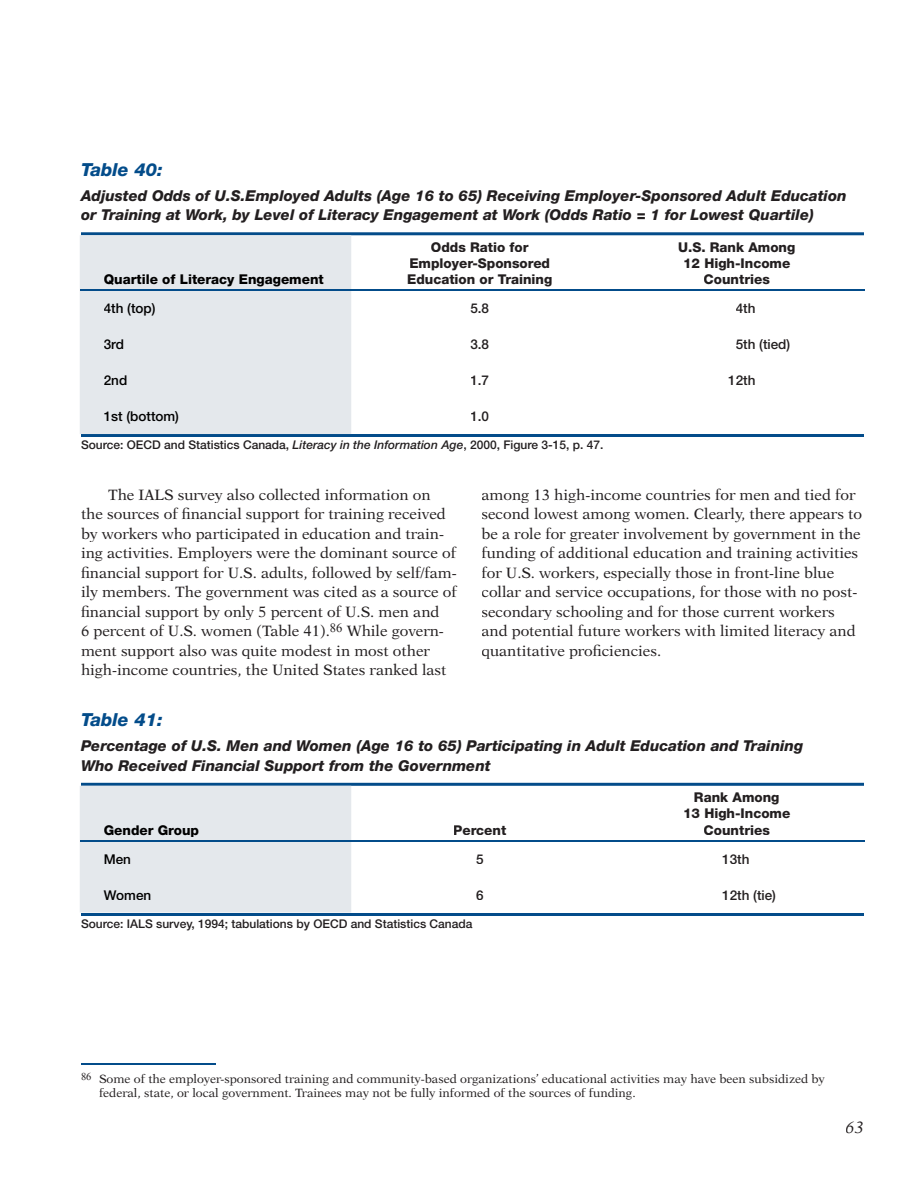
<style>
.page{position:relative;width:918px;height:1188px;background:#fff}
.page>*{position:absolute;margin:0;border:0;box-sizing:border-box;transform-origin:0 0}
.t1{font:italic 800 18px "Helvetica Neue";color:#034c8a}
.t2{font:italic 16.5px "New Aster";color:#231f20}
.t3{font:15px/19.5px "New Aster";color:#231f20}
.t4{font:italic 800 15px/19.5px "Helvetica Neue";color:#231f20}
.t5{font:800 13.5px/16.2px "Helvetica Neue";color:#231f20;text-align:center}
.t6{font:500 13.5px "Helvetica Neue";color:#231f20}
.t7{font:800 13.5px "Helvetica Neue";color:#000}
.t8{font:500 13.5px "Helvetica Neue";color:#000}
.t9{font:12px/14.4px "New Aster";color:#231f20}
.t10{font:500 12px "Helvetica Neue";color:#231f20}
.s1{font-style:italic}
.s2{font-weight:900;color:#fff}
</style>
<div class="page">
<svg style="left:81px;top:232px;width:783px;height:3px;background:#1b5d95"></svg>
<hr style="left:81px;top:434px;width:783px;height:3px;background:#034c8a">
<div style="left:80px;top:235px;width:271px;height:199px;background:#e4e8ec"></div>
<hr style="left:80px;top:289px;width:271px;height:2px;background:#034c8a">
<hr style="left:351px;top:289px;width:257px;height:2px;background:#034c8a">
<hr style="left:608px;top:289px;width:257px;height:2px;background:#034c8a">
<div style="left:104px;top:274px;width:220px;height:12px;background:#e4e8ec"></div>
<div style="left:104px;top:303px;width:51px;height:13px;background:#e4e8ec"></div>
<div style="left:104px;top:340px;width:19px;height:9px;background:#e4e8ec"></div>
<div style="left:104px;top:376px;width:22px;height:9px;background:#e4e8ec"></div>
<div style="left:104px;top:411px;width:74px;height:13px;background:#e4e8ec"></div>
<hr style="left:81px;top:913px;width:783px;height:3px;background:#034c8a">
<svg style="left:80px;top:783px;width:784px;height:130px"></svg>
<hr style="left:80px;top:840px;width:271px;height:1px;background:#034c8a">
<hr style="left:351px;top:840px;width:257px;height:1px;background:#034c8a">
<hr style="left:608px;top:840px;width:257px;height:1px;background:#034c8a">
<div style="left:104px;top:825px;width:95px;height:12px;background:#e4e8ec"></div>
<div style="left:105px;top:854px;width:25px;height:10px;background:#e4e8ec"></div>
<div style="left:104px;top:890px;width:46px;height:10px;background:#e4e8ec"></div>
<hr style="left:81px;top:1063px;width:135px;height:2px;background:#034c8a">
<p class="t1" style="left:81px;top:159px;width:83px">Table 40:</p>
<p class="t4" style="left:81px;top:186px;width:767px">Adjusted Odds of U.S.Employed Adults (Age 16 to 65) Receiving Employer-Sponsored Adult Education or Training at Work, by Level of Literacy Engagement at Work (Odds Ratio = 1 for Lowest Quartile)</p>
<p class="t7" style="left:104px;top:271px;width:222px">Quartile of Literacy Engagement</p>
<p class="t5" style="left:407px;top:239px;width:147px">Odds Ratio for<br>Employer-Sponsored<br>Education or Training</p>
<p class="t5" style="left:678px;top:239px;width:119px">U.S. Rank Among<br>12 High-Income<br>Countries</p>
<p class="t8" style="left:104px;top:300px;width:53px">4th (top)</p>
<p class="t6" style="left:470px;top:300px;width:20px">5.8</p>
<p class="t6" style="left:736px;top:300px;width:21px">4th</p>
<p class="t8" style="left:104px;top:336px;width:22px">3rd</p>
<p class="t6" style="left:470px;top:336px;width:20px">3.8</p>
<p class="t6" style="left:736px;top:336px;width:56px">5th (tied)</p>
<p class="t8" style="left:104px;top:372px;width:25px">2nd</p>
<p class="t6" style="left:470px;top:372px;width:20px">1.7</p>
<p class="t6" style="left:728px;top:372px;width:29px">12th</p>
<p class="t8" style="left:104px;top:408px;width:77px">1st (bottom)</p>
<p class="t6" style="left:470px;top:408px;width:20px">1.0</p>
<p class="t10" style="left:81px;top:438px;width:524px">Source: OECD and Statistics Canada, <span class="s1">Literacy in the Information Age</span>, 2000, Figure 3-15, p. 47.</p>
<p class="t3" style="left:482px;top:485px;width:382px">among 13 high-income countries for men and tied for second lowest among women. Clearly, there appears to be a role for greater involvement by government in the funding of additional education and training activities for U.S. workers, especially those in front-line blue collar and service occupations, for those with no post&shy;secondary schooling and for those current workers and potential future workers with limited literacy and quantitative proficiencies. <span class="s2">T41</span></p>
<p class="t3" style="left:81px;top:485px;width:377px;text-indent:27px">The IALS survey also collected information on<br>the sources of financial support for training received by workers who participated in education and train&shy;ing activities. Employers were the dominant source of financial support for U.S. adults, followed by self/fam&shy;ily members. The government was cited as a source of financial support by only 5 percent of U.S. men and<br>6 percent of U.S. women (Table 41).<sup>86</sup> While govern&shy;ment support also was quite modest in most other high-income countries, the United States ranked last</p>
<p class="t1" style="left:81px;top:709px;width:83px">Table 41:</p>
<p class="t4" style="left:81px;top:736px;width:724px">Percentage of U.S. Men and Women (Age 16 to 65) Participating in Adult Education and Training<br>Who Received Financial Support from the Government</p>
<p class="t7" style="left:104px;top:822px;width:97px">Gender Group</p>
<p class="t5" style="left:453px;top:822px;width:55px">Percent</p>
<p class="t5" style="left:683px;top:789px;width:109px">Rank Among<br>13 High-Income<br>Countries</p>
<p class="t8" style="left:104px;top:851px;width:29px">Men</p>
<p class="t6" style="left:476px;top:851px;width:9px">5</p>
<p class="t6" style="left:722px;top:851px;width:29px">13th</p>
<p class="t8" style="left:104px;top:887px;width:49px">Women</p>
<p class="t6" style="left:476px;top:887px;width:9px">6</p>
<p class="t6" style="left:722px;top:887px;width:55px">12th (tie)</p>
<p class="t10" style="left:81px;top:916px;width:393px">Source: IALS survey, 1994; tabulations by OECD and Statistics Canada</p>
<p class="t9" style="left:99px;top:1072px;width:727px;text-indent:-18px"><sup>86</sup> Some of the employer-sponsored training and community-based organizations’ educational activities may have been subsidized by federal, state, or local government. Trainees may not be fully informed of the sources of funding.</p>
<p class="t2" style="left:846px;top:1118px;width:20px">63</p>
</div>
